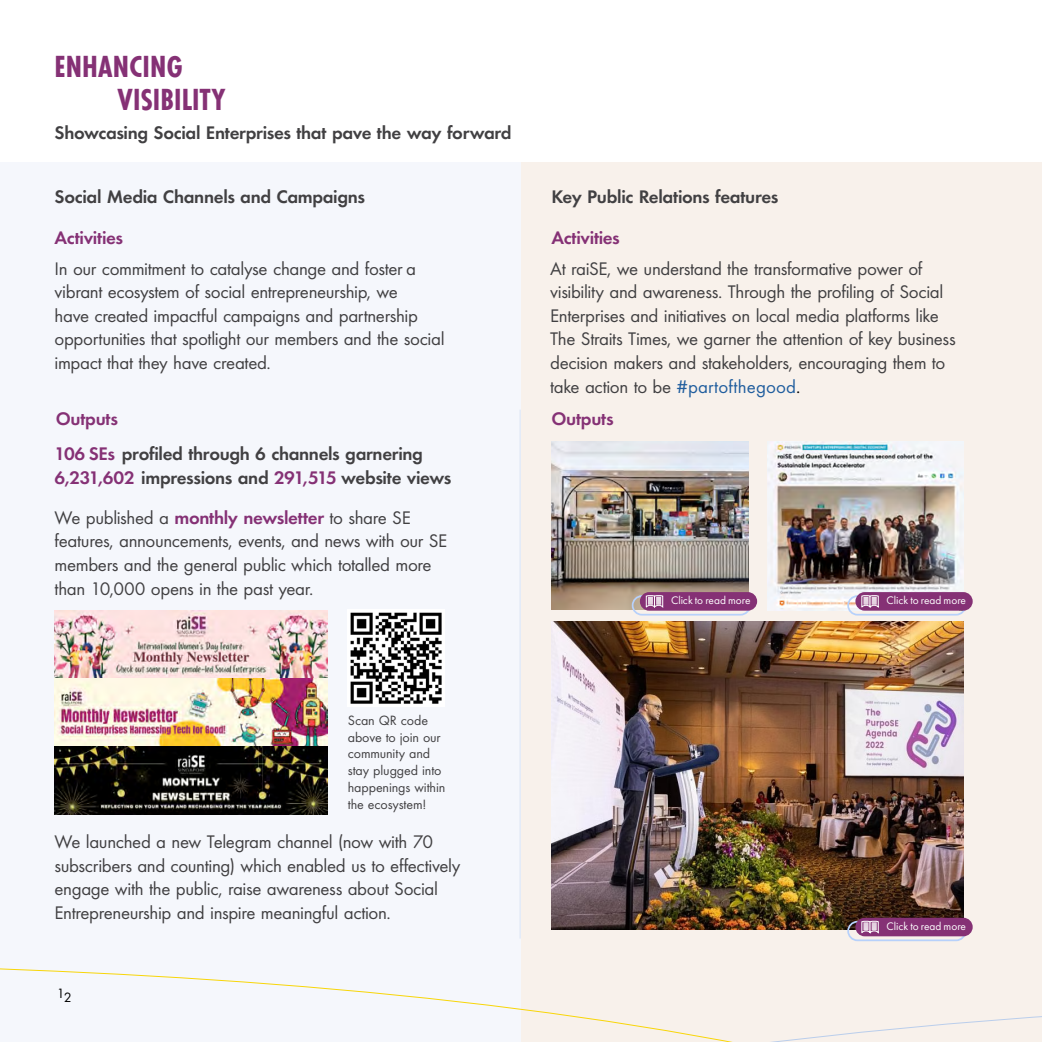
<style>
.page{position:relative;width:1042px;height:1042px;background:#fff}
.page>*{position:absolute;margin:0;border:0;box-sizing:border-box;transform-origin:0 0}
.t1{font:700 31.5px/33.1px "Futura Con";letter-spacing:.005em;color:#853175}
.t2{font:18.9px/23.6px "Futura PT";letter-spacing:-.02em;color:#414042}
.t3{font:600 18.9px/23.6px "Futura PT";letter-spacing:-.02em;color:#414042}
.t4{font:600 18.9px "Futura PT";letter-spacing:-.015em;color:#853175}
.t5{font:14px/16.8px "Futura PT";letter-spacing:-.01em;color:#414042}
.t6{font:14px "Futura PT";color:#000}
.t7{font:11.38px "Futura PT";color:#fff}
.s1{color:#215e9e}
.s2{color:#000}
.s3{color:#853175}
.s4{font-weight:600;color:#853175}
</style>
<div class="page">
<div style="left:0;top:163px;width:521px;height:879px;background:#f5f7fc"></div>
<div style="left:521px;top:163px;width:521px;height:879px;background:#f8f1eb"></div>
<hr style="left:1041px;top:672px;width:1px;height:370px;background:#7454a3">
<svg style="left:519px;top:914px;width:523px;height:35px"></svg>
<svg style="left:0;top:949px;width:1042px;height:93px"></svg>
<hr style="left:520px;top:410px;width:1px;height:528px;background:#dae4f4">
<img style="left:55px;top:610px;width:272px;height:204px">
<img style="left:350px;top:612px;width:92px;height:92px">
<img style="left:551px;top:441px;width:197px;height:169px">
<img style="left:767px;top:441px;width:197px;height:169px">
<img style="left:551px;top:621px;width:413px;height:308px">
<div style="left:847px;top:921px;width:119px;height:20px;border:2px solid #b7d1fb;border-radius:9px"></div>
<div style="left:855px;top:918px;width:117px;height:18px;background:#853175;border-radius:9px"></div>
<svg style="left:861px;top:921px;width:18px;height:12px"></svg>
<div style="left:847px;top:595px;width:119px;height:20px;border:2px solid #b7d1fb;border-radius:9px"></div>
<div style="left:855px;top:592px;width:117px;height:19px;background:#853175;border-radius:9px"></div>
<svg style="left:861px;top:595px;width:18px;height:13px"></svg>
<div style="left:632px;top:595px;width:119px;height:20px;border:2px solid #b7d1fb;border-radius:9px"></div>
<div style="left:640px;top:592px;width:117px;height:19px;background:#853175;border-radius:9px"></div>
<svg style="left:646px;top:595px;width:17px;height:13px"></svg>
<h1 class="t1" style="left:118px;top:49px;width:110px;text-indent:-63px">ENHANCING<br>VISIBILITY</h1>
<p class="t3" style="left:55px;top:120px;width:458px">Showcasing Social Enterprises that pave the way forward</p>
<p class="t3" style="left:55px;top:185px;width:312px">Social Media Channels and Campaigns</p>
<p class="t3" style="left:551px;top:185px;width:229px">Key Public Relations features</p>
<p class="t4" style="left:55px;top:226px;width:70px">Activities</p>
<p class="t4" style="left:551px;top:226px;width:70px">Activities</p>
<p class="t2" style="left:55px;top:256px;width:391px">In our commitment to catalyse change and foster a vibrant ecosystem of social entrepreneurship, we<br>have created impactful campaigns and partnership opportunities that spotlight our members and the social impact that they have created.</p>
<p class="t2" style="left:550px;top:256px;width:407px">At raiSE, we understand the transformative power of visibility and awareness. Through the profiling of Social Enterprises and initiatives on local media platforms like The Straits Times, we garner the attention of key business decision makers and stakeholders, encouraging them to take action to be <span class="s1">#partofthegood</span><span class="s2">.</span></p>
<p class="t4" style="left:56px;top:407px;width:64px">Outputs</p>
<p class="t4" style="left:551px;top:407px;width:64px">Outputs</p>
<p class="t3" style="left:55px;top:442px;width:398px"><span class="s3">106 SEs</span> profiled through 6 channels garnering<br><span class="s3">6,231,602</span> impressions and <span class="s3">291,515</span> website views</p>
<p class="t2" style="left:55px;top:505px;width:394px">We published a <span class="s4">monthly newsletter</span> to share SE features, announcements, events, and news with our SE members and the general public which totalled more than 10,000 opens in the past year.</p>
<p class="t5" style="left:348px;top:712px;width:99px">Scan QR code above to join our community and stay plugged into happenings within the ecosystem!</p>
<p class="t2" style="left:55px;top:830px;width:407px">We launched a new Telegram channel (now with 70 subscribers and counting) which enabled us to effectively engage with the public, raise awareness about Social Entrepreneurship and inspire meaningful action.</p>
<p class="t6" style="left:57px;top:987px;width:17px">12</p>
<p class="t7" style="left:671px;top:593px;width:81px">Click to read more</p>
<p class="t7" style="left:886px;top:593px;width:81px">Click to read more</p>
<p class="t7" style="left:886px;top:919px;width:81px">Click to read more</p>
</div>
